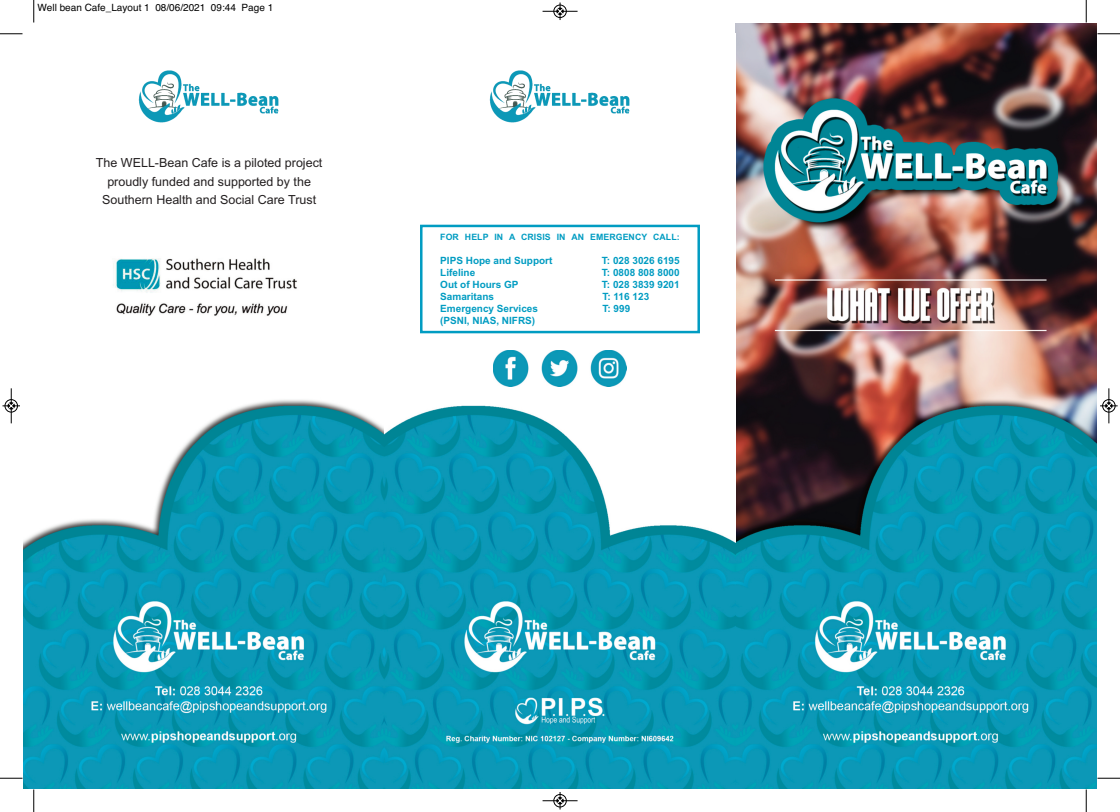
<style>
.page{position:relative;width:1120px;height:812px;background:#fff}
.page>*{position:absolute;margin:0;border:0;box-sizing:border-box;transform-origin:0 0}
.t1{font:12.5px/18.8px "Arial";color:#231f20;text-align:center}
.t2{font:700 10px "Arial";color:#009cc2}
.t3{font:10px "Helvetica";color:#000}
.t4{font:700 8.75px "Arial";letter-spacing:.01em;color:#009cc2}
</style>
<div class="page">
<img style="left:735px;top:23px;width:362px;height:765px">
<img style="left:23px;top:400px;width:362px;height:388px">
<img style="left:385px;top:224px;width:350px;height:564px">
<div style="left:420px;top:225px;width:280px;height:108px;border:2px solid #009cc2"></div>
<img style="left:138px;top:70px;width:141px;height:53px">
<img style="left:489px;top:70px;width:141px;height:53px">
<img style="left:493px;top:351px;width:133px;height:35px">
<img style="left:113px;top:258px;width:184px;height:58px">
<svg style="left:33px;top:0;width:2px;height:23px"></svg>
<svg style="left:0;top:33px;width:22px;height:2px"></svg>
<svg style="left:1086px;top:0;width:1px;height:23px"></svg>
<svg style="left:1097px;top:33px;width:23px;height:2px"></svg>
<svg style="left:33px;top:789px;width:2px;height:23px"></svg>
<svg style="left:0;top:777px;width:22px;height:2px"></svg>
<svg style="left:1086px;top:789px;width:1px;height:23px"></svg>
<svg style="left:1097px;top:777px;width:23px;height:2px"></svg>
<div style="left:553px;top:5px;width:14px;height:13px;border:1px solid #fff;border-radius:50%"></div>
<hr style="left:542px;top:11px;width:36px;height:1px;background:#000">
<div style="left:554px;top:5px;width:12px;height:13px;border:1px solid #000;border-radius:50%"></div>
<svg style="left:557px;top:3px;width:6px;height:17px"></svg>
<div style="left:553px;top:794px;width:14px;height:13px;border:1px solid #fff;border-radius:50%"></div>
<hr style="left:542px;top:800px;width:36px;height:1px;background:#000">
<div style="left:554px;top:794px;width:12px;height:13px;border:1px solid #000;border-radius:50%"></div>
<svg style="left:557px;top:792px;width:6px;height:17px"></svg>
<hr style="left:11px;top:388px;width:1px;height:35px;background:#000">
<div style="left:5px;top:399px;width:13px;height:13px;border:1px solid #000;border-radius:50%"></div>
<svg style="left:2px;top:402px;width:18px;height:7px"></svg>
<hr style="left:1109px;top:388px;width:1px;height:35px;background:#000">
<div style="left:1102px;top:399px;width:13px;height:13px;border:1px solid #000;border-radius:50%"></div>
<svg style="left:1100px;top:402px;width:18px;height:7px"></svg>
<p class="t3" style="left:38px;top:2px;width:237px">Well bean Cafe_Layout 1 08/06/2021 09:44 Page 1</p>
<p class="t1" style="left:96px;top:153px;width:228px">The WELL-Bean Cafe is a piloted project proudly funded and supported by the<br>Southern Health and Social Care Trust</p>
<p class="t4" style="left:440px;top:231px;width:241px">FOR HELP IN A CRISIS IN AN EMERGENCY CALL:</p>
<p class="t2" style="left:440px;top:254px;width:114px">PIPS Hope and Support</p>
<p class="t2" style="left:602px;top:254px;width:79px">T: 028 3026 6195</p>
<p class="t2" style="left:440px;top:266px;width:37px">Lifeline</p>
<p class="t2" style="left:602px;top:266px;width:79px">T: 0808 808 8000</p>
<p class="t2" style="left:440px;top:278px;width:80px">Out of Hours GP</p>
<p class="t2" style="left:602px;top:278px;width:79px">T: 028 3839 9201</p>
<p class="t2" style="left:440px;top:290px;width:55px">Samaritans</p>
<p class="t2" style="left:602px;top:290px;width:48px">T: 116 123</p>
<p class="t2" style="left:440px;top:302px;width:99px">Emergency Services</p>
<p class="t2" style="left:602px;top:302px;width:29px">T: 999</p>
<p class="t2" style="left:440px;top:314px;width:97px">(PSNI, NIAS, NIFRS)</p>
</div>
